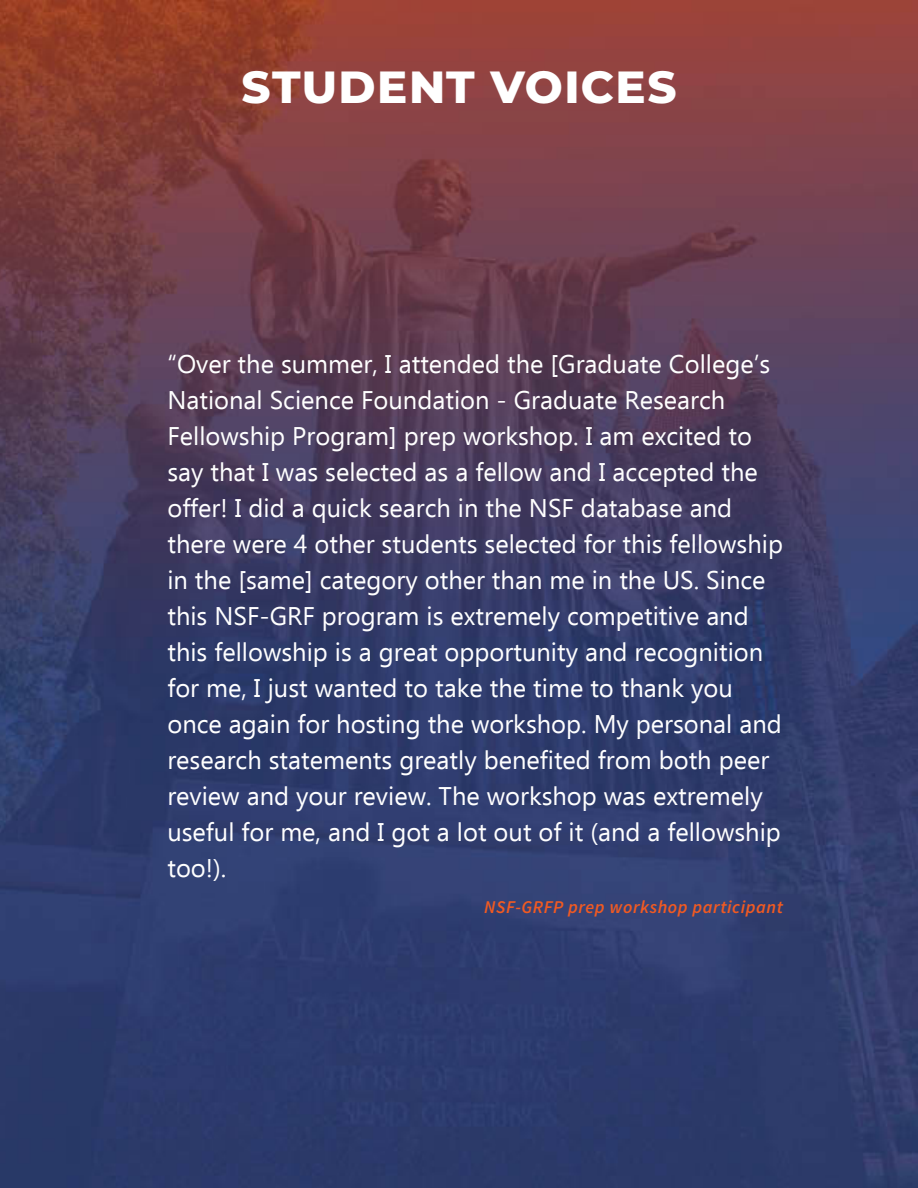
<style>
.page{position:relative;width:918px;height:1188px;background:#fff}
.page>*{position:absolute;margin:0;border:0;box-sizing:border-box;transform-origin:0 0}
.t1{font:800 45px "Montserrat";letter-spacing:.03em;color:#fff}
.t2{font:25.5px/36px "Ebrima";color:#fff}
.t3{font:italic 18px "Source Sans Variable";letter-spacing:.03em;color:#f15a22}
</style>
<div class="page">
<img style="left:0;top:0;width:918px;height:1188px">
<h1 class="t1" style="left:241px;top:54px;width:437px">STUDENT VOICES</h1>
<p class="t2" style="left:167px;top:345px;width:617px">“Over the summer, I attended the [Graduate College’s National Science Foundation - Graduate Research Fellowship Program] prep workshop. I am excited to say that I was selected as a fellow and I accepted the offer! I did a quick search in the NSF database and there were 4 other students selected for this fellowship in the [same] category other than me in the US. Since this NSF-GRF program is extremely competitive and this fellowship is a great opportunity and recognition for me, I just wanted to take the time to thank you once again for hosting the workshop. My personal and research statements greatly benefited from both peer review and your review. The workshop was extremely useful for me, and I got a lot out of it (and a fellowship too!).</p>
<p class="t3" style="left:484px;top:896px;width:300px">NSF-GRFP prep workshop participant</p>
</div>
